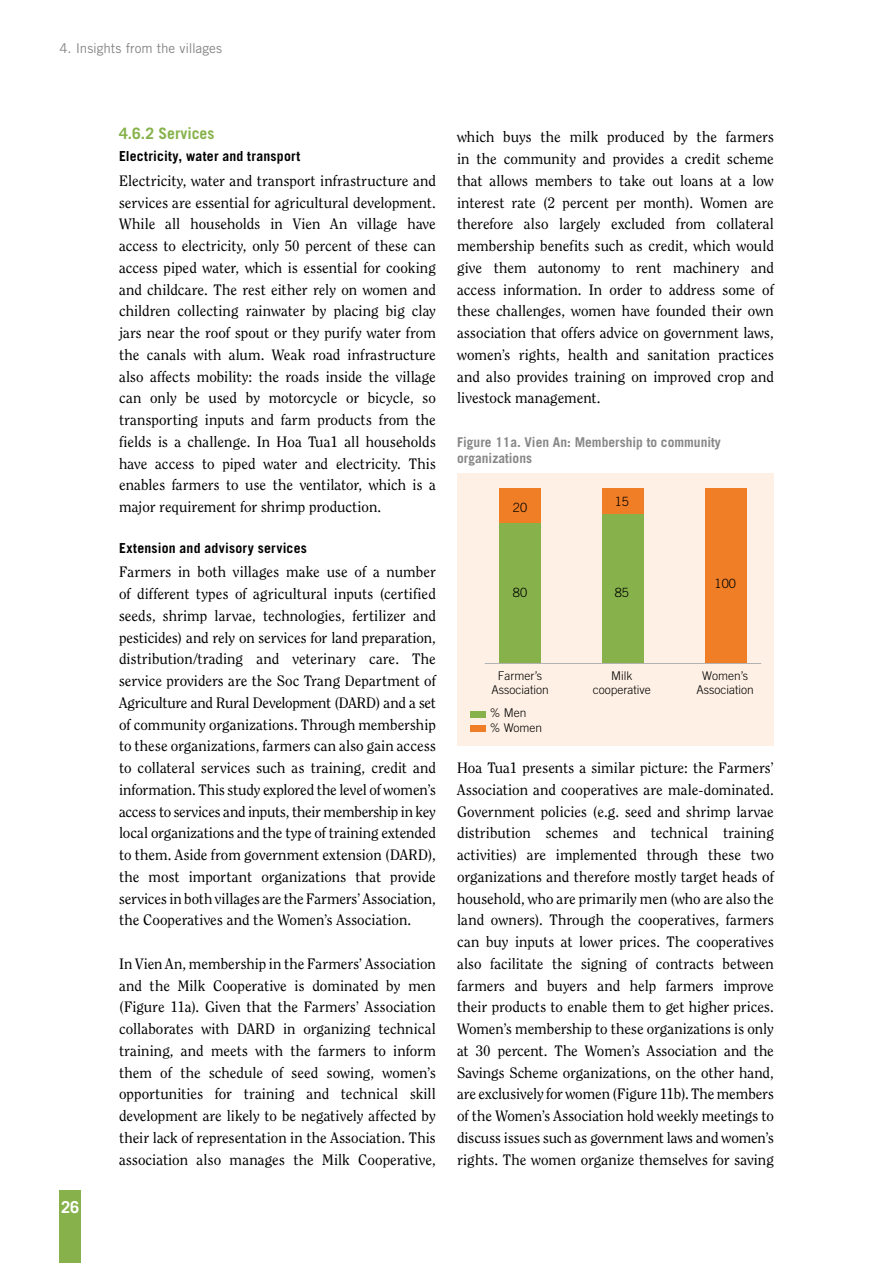
<style>
.page{position:relative;width:893px;height:1263px;background:#fff}
.page>*{position:absolute;margin:0;border:0;box-sizing:border-box;transform-origin:0 0}
.t1{font:700 16.5px "Trade Gothic";color:#fff}
.t2{font:700 15.75px "Trade Gothic";color:#87b24b}
.t3{font:15px/21.8px "Clearface";color:#000;text-align:justify}
.t4{font:700 13.8px "Trade Gothic";letter-spacing:.015em;color:#000}
.t5{font:700 13.5px/16.2px "Trade Gothic";color:#878787}
.t6{font:13.5px "Trade Gothic";letter-spacing:-.005em;color:#878787}
.t7{font:300 12.75px "Trade Gothic";color:#000}
.t8{font:300 12px/13.5px "Trade Gothic";color:#000;text-align:center}
</style>
<div class="page">
<div style="left:60px;top:1191px;width:21px;height:72px;background:#87b24b"></div>
<div style="left:457px;top:473px;width:317px;height:272px;background:#fef0e4"></div>
<div style="left:499px;top:488px;width:42px;height:35px;background:#f07e26"></div>
<div style="left:499px;top:523px;width:42px;height:141px;background:#87b24b"></div>
<div style="left:602px;top:488px;width:41px;height:27px;background:#f07e26"></div>
<div style="left:602px;top:515px;width:41px;height:149px;background:#87b24b"></div>
<div style="left:705px;top:488px;width:41px;height:176px;background:#f07e26"></div>
<div style="left:470px;top:711px;width:16px;height:6px;background:#87b24b"></div>
<div style="left:470px;top:725px;width:16px;height:7px;background:#f07e26"></div>
<hr style="left:485px;top:663px;width:276px;height:1px;background:#b3b2b2">
<p class="t6" style="left:60px;top:40px;width:164px">4. Insights from the villages</p>
<p class="t1" style="left:61px;top:1197px;width:20px">26</p>
<p class="t2" style="left:119px;top:124px;width:97px">4.6.2 Services</p>
<p class="t4" style="left:119px;top:148px;width:183px">Electricity, water and transport</p>
<p class="t3" style="left:119px;top:169px;width:318px">Electricity, water and transport infrastructure and services are essential for agricultural development.<br>While all households in Vien An village have access to electricity, only 50 percent of these can access piped water, which is essential for cooking and childcare. The rest either rely on women and children collecting rainwater by placing big clay jars near the roof spout or they purify water from the canals with alum. Weak road infrastructure also affects mobility: the roads inside the village can only be used by motorcycle or bicycle, so transporting inputs and farm products from the fields is a challenge. In Hoa Tua1 all households have access to piped water and electricity. This enables farmers to use the ventilator, which is a major requirement for shrimp production.</p>
<p class="t4" style="left:119px;top:539px;width:190px">Extension and advisory services</p>
<p class="t3" style="left:119px;top:561px;width:318px">Farmers in both villages make use of a number of different types of agricultural inputs (certified seeds, shrimp larvae, technologies, fertilizer and pesticides) and rely on services for land preparation, distribution/trading and veterinary care. The service providers are the Soc Trang Department of Agriculture and Rural Development (DARD) and a set of community organizations. Through membership to these organizations, farmers can also gain access to collateral services such as training, credit and information. This study explored the level of women’s access to services and inputs, their membership in key local organizations and the type of training extended to them. Aside from government extension (DARD), the most important organizations that provide services in both villages are the Farmers’ Association, the Cooperatives and the Women’s Association.</p>
<p class="t3" style="left:119px;top:952px;width:318px">In Vien An, membership in the Farmers’ Association and the Milk Cooperative is dominated by men (Figure 11a). Given that the Farmers’ Association collaborates with DARD in organizing technical training, and meets with the farmers to inform them of the schedule of seed sowing, women’s opportunities for training and technical skill development are likely to be negatively affected by their lack of representation in the Association. This association also manages the Milk Cooperative,</p>
<p class="t3" style="left:457px;top:126px;width:318px">which buys the milk produced by the farmers in the community and provides a credit scheme that allows members to take out loans at a low interest rate (2 percent per month). Women are therefore also largely excluded from collateral membership benefits such as credit, which would give them autonomy to rent machinery and access information. In order to address some of these challenges, women have founded their own association that offers advice on government laws, women’s rights, health and sanitation practices and also provides training on improved crop and livestock management.</p>
<p class="t5" style="left:457px;top:434px;width:265px">Figure 11a. Vien An: Membership to community organizations</p>
<p class="t7" style="left:513px;top:500px;width:16px">20</p>
<p class="t7" style="left:513px;top:585px;width:16px">80</p>
<p class="t8" style="left:491px;top:669px;width:59px">Farmer’s<br>Association</p>
<p class="t8" style="left:490px;top:706px;width:54px;line-height:14.2px;text-align:left">% Men<br>% Women</p>
<p class="t7" style="left:615px;top:494px;width:16px">15</p>
<p class="t7" style="left:615px;top:585px;width:16px">85</p>
<p class="t8" style="left:593px;top:669px;width:59px">Milk cooperative</p>
<p class="t7" style="left:715px;top:576px;width:23px">100</p>
<p class="t8" style="left:697px;top:669px;width:59px">Women’s<br>Association</p>
<p class="t3" style="left:457px;top:757px;width:318px">Hoa Tua1 presents a similar picture: the Farmers’ Association and cooperatives are male-dominated.<br>Government policies (e.g. seed and shrimp larvae distribution schemes and technical training activities) are implemented through these two organizations and therefore mostly target heads of household, who are primarily men (who are also the land owners). Through the cooperatives, farmers can buy inputs at lower prices. The cooperatives also facilitate the signing of contracts between farmers and buyers and help farmers improve their products to enable them to get higher prices.<br>Women’s membership to these organizations is only at 30 percent. The Women’s Association and the Savings Scheme organizations, on the other hand, are exclusively for women (Figure 11b). The members of the Women’s Association hold weekly meetings to discuss issues such as government laws and women’s rights. The women organize themselves for saving</p>
</div>
